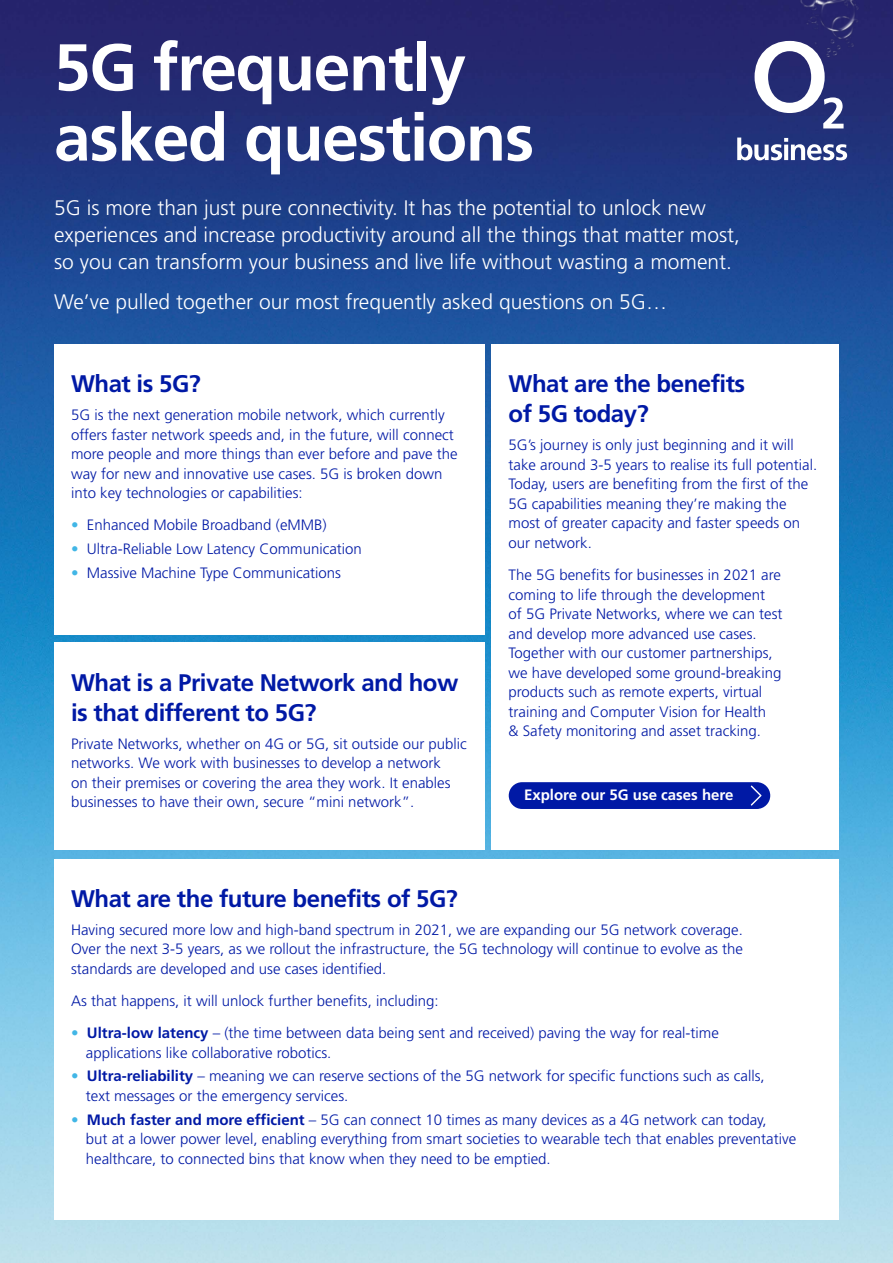
<style>
.page{position:relative;width:893px;height:1263px;background:#fff}
.page>*{position:absolute;margin:0;border:0;box-sizing:border-box;transform-origin:0 0}
.t1{font:700 66px/70.2px "Frutiger";letter-spacing:-.02em;color:#fff}
.t2{font:700 24px/30px "Frutiger";letter-spacing:-.02em;color:#0019a5}
.t3{font:300 21px/27px "Frutiger";color:#fff}
.t4{font:300 15px/19.5px "Frutiger";color:#0019a5}
.t5{font:700 15px "Frutiger";color:#fff}
.s1{color:#41b6e6}
.s2{font-weight:700;color:#41b6e6}
.s3{font-weight:700}
</style>
<div class="page">
<img style="left:0;top:0;width:893px;height:1263px">
<div style="left:54px;top:344px;width:431px;height:291px;background:#fff"></div>
<div style="left:54px;top:859px;width:785px;height:360px;background:#fff"></div>
<div style="left:54px;top:643px;width:431px;height:207px;background:#fff"></div>
<div style="left:492px;top:344px;width:347px;height:506px;background:#fff"></div>
<div style="left:509px;top:782px;width:261px;height:27px;background:#0019a5;border-radius:13px"></div>
<svg style="left:751px;top:785px;width:11px;height:20px"></svg>
<svg style="left:755px;top:76px;width:88px;height:52px"></svg>
<svg style="left:737px;top:138px;width:110px;height:22px"></svg>
<img style="left:723px;top:0;width:170px;height:76px">
<h1 class="t1" style="left:54px;top:33px;width:482px">5G frequently asked questions</h1>
<h3 class="t3" style="left:54px;top:195px;width:688px">5G is more than just pure connectivity. It has the potential to unlock new experiences and increase productivity around all the things that matter most, so you can transform your business and live life without wasting a moment.</h3>
<h3 class="t3" style="left:54px;top:289px;width:615px">We’ve pulled together our most frequently asked questions on 5G…</h3>
<h2 class="t2" style="left:71px;top:369px;width:131px">What is 5G?</h2>
<p class="t4" style="left:71px;top:405px;width:388px">5G is the next generation mobile network, which currently offers faster network speeds and, in the future, will connect more people and more things than ever before and pave the way for new and innovative use cases. 5G is broken down into key technologies or capabilities:</p>
<p class="t4" style="left:71px;top:516px;width:257px"><span class="s1">•</span> Enhanced Mobile Broadband (eMMB)</p>
<p class="t4" style="left:71px;top:539px;width:292px"><span class="s1">•</span> Ultra-Reliable Low Latency Communication</p>
<p class="t4" style="left:71px;top:563px;width:272px"><span class="s1">•</span> Massive Machine Type Communications</p>
<h2 class="t2" style="left:71px;top:667px;width:389px">What is a Private Network and how is that different to 5G?</h2>
<p class="t4" style="left:71px;top:734px;width:397px">Private Networks, whether on 4G or 5G, sit outside our public networks. We work with businesses to develop a network<br>on their premises or covering the area they work. It enables businesses to have their own, secure “mini network”.</p>
<h2 class="t2" style="left:509px;top:369px;width:238px">What are the benefits of 5G today?</h2>
<p class="t4" style="left:509px;top:435px;width:310px">5G’s journey is only just beginning and it will take around 3-5 years to realise its full potential.<br>Today, users are benefiting from the first of the 5G capabilities meaning they’re making the most of greater capacity and faster speeds on our network.</p>
<p class="t4" style="left:509px;top:565px;width:275px">The 5G benefits for businesses in 2021 are coming to life through the development<br>of 5G Private Networks, where we can test and develop more advanced use cases.<br>Together with our customer partnerships, we have developed some ground-breaking products such as remote experts, virtual training and Computer Vision for Health<br>&amp; Safety monitoring and asset tracking.</p>
<p class="t5" style="left:524px;top:786px;width:211px">Explore our 5G use cases here</p>
<h2 class="t2" style="left:71px;top:883px;width:388px">What are the future benefits of 5G?</h2>
<p class="t4" style="left:71px;top:920px;width:674px;text-align:justify">Having secured more low and high-band spectrum in 2021, we are expanding our 5G network coverage.<br>Over the next 3-5 years, as we rollout the infrastructure, the 5G technology will continue to evolve as the standards are developed and use cases identified.</p>
<p class="t4" style="left:71px;top:991px;width:369px">As that happens, it will unlock further benefits, including:</p>
<p class="t4" style="left:86px;top:1023px;width:634px;text-indent:-15px"><span class="s2">•</span> <span class="s3">Ultra-low latency</span> – (the time between data being sent and received) paving the way for real-time applications like collaborative robotics.</p>
<p class="t4" style="left:86px;top:1067px;width:680px;text-indent:-15px"><span class="s2">•</span> <span class="s3">Ultra-reliability</span> – meaning we can reserve sections of the 5G network for specific functions such as calls, text messages or the emergency services.</p>
<p class="t4" style="left:86px;top:1110px;width:712px;text-indent:-15px"><span class="s2">•</span> <span class="s3">Much faster and more efficient</span> – 5G can connect 10 times as many devices as a 4G network can today,<br>but at a lower power level, enabling everything from smart societies to wearable tech that enables preventative healthcare, to connected bins that know when they need to be emptied.</p>
</div>
